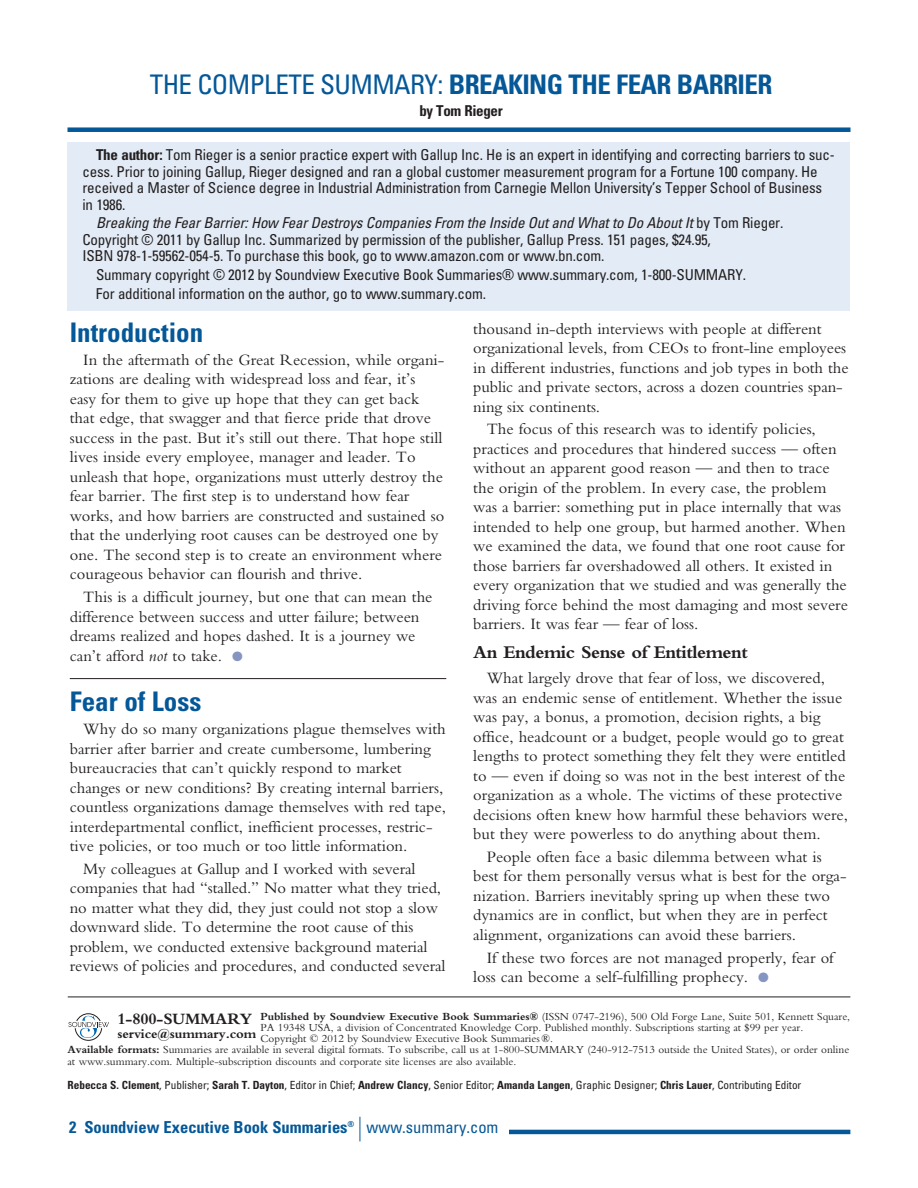
<style>
.page{position:relative;width:918px;height:1188px;background:#fff}
.page>*{position:absolute;margin:0;border:0;box-sizing:border-box;transform-origin:0 0}
.t1{font:700 condensed 27px "Univers LT Std";letter-spacing:-.01em;color:#055898}
.t2{font:700 18.75px "Bembo Std";letter-spacing:-.025em;color:#231f20}
.t3{font:16.5px/19.5px "Bembo Std";color:#231f20}
.t4{font:700 condensed 16.5px "Univers LT Std";color:#055898}
.t5{font:700 16.5px "Bembo Std";letter-spacing:-.01em;color:#231f20}
.t6{font:condensed 15px/16.5px "Univers LT Std";letter-spacing:-.015em;color:#231f20}
.t7{font:700 condensed 15px "Univers LT Std";letter-spacing:-.02em;color:#231f20}
.t8{font:700 13.5px "Bembo Std";letter-spacing:-.01em;color:#231f20}
.t9{font:11.25px "Bembo Std";color:#231f20}
.t10{font:condensed 11.25px "Univers LT Std";color:#231f20}
.s1{font-weight:400}
.s2{font-weight:700}
.s3{font-style:italic}
.s4{color:#8495c2}
</style>
<div class="page">
<hr style="left:70px;top:678px;width:376px;height:1px;background:#231f20">
<div style="left:68px;top:127px;width:782px;height:5px;background:#055898"></div>
<hr style="left:68px;top:1130px;width:782px;height:4px;background:#055898">
<div style="left:68px;top:1117px;width:441px;height:25px;background:#fff"></div>
<div style="left:68px;top:142px;width:782px;height:168px;background:#e3ecf6"></div>
<svg style="left:360px;top:1117px;width:1px;height:24px"></svg>
<hr style="left:68px;top:997px;width:782px;height:1px;background:#231f20">
<svg style="left:68px;top:1014px;width:41px;height:27px"></svg>
<h1 class="t1" style="left:150px;top:74px;width:624px"><span class="s1">THE COMPLETE SUMMARY:</span> BREAKING THE FEAR BARRIER</h1>
<p class="t7" style="left:419px;top:105px;width:85px">by Tom Rieger</p>
<p class="t6" style="left:83px;top:148px;width:754px;text-indent:13px"><span class="s2">The author:</span> Tom Rieger is a senior practice expert with Gallup Inc. He is an expert in identifying and correcting barriers to suc&shy;cess. Prior to joining Gallup, Rieger designed and ran a global customer measurement program for a Fortune 100 company. He received a Master of Science degree in Industrial Administration from Carnegie Mellon University’s Tepper School of Business in 1986.</p>
<p class="t6" style="left:83px;top:216px;width:702px;text-indent:13px"><span class="s3">Breaking the Fear Barrier: How Fear Destroys Companies From the Inside Out and What to Do About It</span> by Tom Rieger.<br>Copyright © 2011 by Gallup Inc. Summarized by permission of the publisher, Gallup Press. 151 pages, $24.95,<br>ISBN 978-1-59562-054-5. To purchase this book, go to www.amazon.com or www.bn.com.</p>
<p class="t6" style="left:96px;top:267px;width:652px;line-height:18.6px">Summary copyright © 2012 by Soundview Executive Book Summaries® www.summary.com, 1-800-SUMMARY.<br>For additional information on the author, go to www.summary.com.</p>
<h1 class="t1" style="left:70px;top:323px;width:135px">Introduction</h1>
<p class="t3" style="left:70px;top:352px;width:376px;text-indent:14px">In the aftermath of the Great Recession, while organi&shy;zations are dealing with widespread loss and fear, it’s easy for them to give up hope that they can get back that edge, that swagger and that fierce pride that drove success in the past. But it’s still out there. That hope still lives inside every employee, manager and leader. To unleash that hope, organizations must utterly destroy the fear barrier. The first step is to understand how fear works, and how barriers are constructed and sustained so that the underlying root causes can be destroyed one by one. The second step is to create an environment where courageous behavior can flourish and thrive.</p>
<p class="t3" style="left:70px;top:589px;width:364px;text-indent:14px">This is a difficult journey, but one that can mean the difference between success and utter failure; between dreams realized and hopes dashed. It is a journey we can’t afford <span class="s3">not</span> to take. <span class="s4">●</span></p>
<h1 class="t1" style="left:70px;top:692px;width:133px">Fear of Loss</h1>
<p class="t3" style="left:70px;top:721px;width:378px;text-indent:14px">Why do so many organizations plague themselves with barrier after barrier and create cumbersome, lumbering bureaucracies that can’t quickly respond to market changes or new conditions? By creating internal barriers, countless organizations damage themselves with red tape, interdepartmental conflict, inefficient processes, restric&shy;tive policies, or too much or too little information.</p>
<p class="t3" style="left:70px;top:861px;width:377px;text-indent:14px">My colleagues at Gallup and I worked with several companies that had “stalled.” No matter what they tried, no matter what they did, they just could not stop a slow downward slide. To determine the root cause of this problem, we conducted extensive background material reviews of policies and procedures, and conducted several</p>
<p class="t3" style="left:473px;top:320px;width:377px">thousand in-depth interviews with people at different organizational levels, from CEOs to front-line employees in different industries, functions and job types in both the public and private sectors, across a dozen countries span&shy;ning six continents.</p>
<p class="t3" style="left:473px;top:421px;width:376px;text-indent:13px">The focus of this research was to identify policies, practices and procedures that hindered success — often without an apparent good reason — and then to trace the origin of the problem. In every case, the problem was a barrier: something put in place internally that was intended to help one group, but harmed another. When we examined the data, we found that one root cause for those barriers far overshadowed all others. It existed in every organization that we studied and was generally the driving force behind the most damaging and most severe barriers. It was fear — fear of loss.</p>
<p class="t2" style="left:473px;top:646px;width:276px">An Endemic Sense of Entitlement</p>
<p class="t3" style="left:473px;top:670px;width:376px;text-indent:13px">What largely drove that fear of loss, we discovered, was an endemic sense of entitlement. Whether the issue was pay, a bonus, a promotion, decision rights, a big office, headcount or a budget, people would go to great lengths to protect something they felt they were entitled to — even if doing so was not in the best interest of the organization as a whole. The victims of these protective decisions often knew how harmful these behaviors were, but they were powerless to do anything about them.</p>
<p class="t3" style="left:473px;top:849px;width:375px;text-indent:13px">People often face a basic dilemma between what is best for them personally versus what is best for the orga&shy;nization. Barriers inevitably spring up when these two dynamics are in conflict, but when they are in perfect alignment, organizations can avoid these barriers.</p>
<p class="t3" style="left:473px;top:949px;width:362px;text-indent:13px">If these two forces are not managed properly, fear of loss can become a self-fulfilling prophecy. <span class="s4">●</span></p>
<p class="t9" style="left:260px;top:1012px;width:591px"><span class="s2">Published by Soundview Executive Book Summaries®</span> (ISSN 0747-2196), 500 Old Forge Lane, Suite 501, Kennett Square,</p>
<p class="t9" style="left:260px;top:1023px;width:544px">PA 19348 USA, a division of Concentrated Knowledge Corp. Published monthly. Subscriptions starting at $99 per year.</p>
<p class="t9" style="left:260px;top:1035px;width:294px">Copyright © 2012 by Soundview Executive Book Summaries ®.</p>
<p class="t9" style="left:67px;top:1046px;width:783px"><span class="s2">Available formats:</span> Summaries are available in several digital formats. To subscribe, call us at 1-800-SUMMARY (240-912-7513 outside the United States), or order online</p>
<p class="t9" style="left:67px;top:1057px;width:450px">at www.summary.com. Multiple-subscription discounts and corporate site licenses are also available.</p>
<p class="t10" style="left:67px;top:1081px;width:735px"><span class="s2">Rebecca S. Clement</span>, Publisher; <span class="s2">Sarah T. Dayton</span>, Editor in Chief; <span class="s2">Andrew Clancy</span>, Senior Editor; <span class="s2">Amanda Langen</span>, Graphic Designer; <span class="s2">Chris Lauer</span>, Contributing Editor</p>
<p class="t5" style="left:118px;top:1013px;width:136px">1-800-SUMMARY</p>
<p class="t8" style="left:118px;top:1029px;width:140px">service@summary.com</p>
<p class="t4" style="left:69px;top:1121px;width:431px">2 Soundview Executive Book Summaries<sup>®</sup> <span class="s1">www.summary.com</span></p>
</div>
